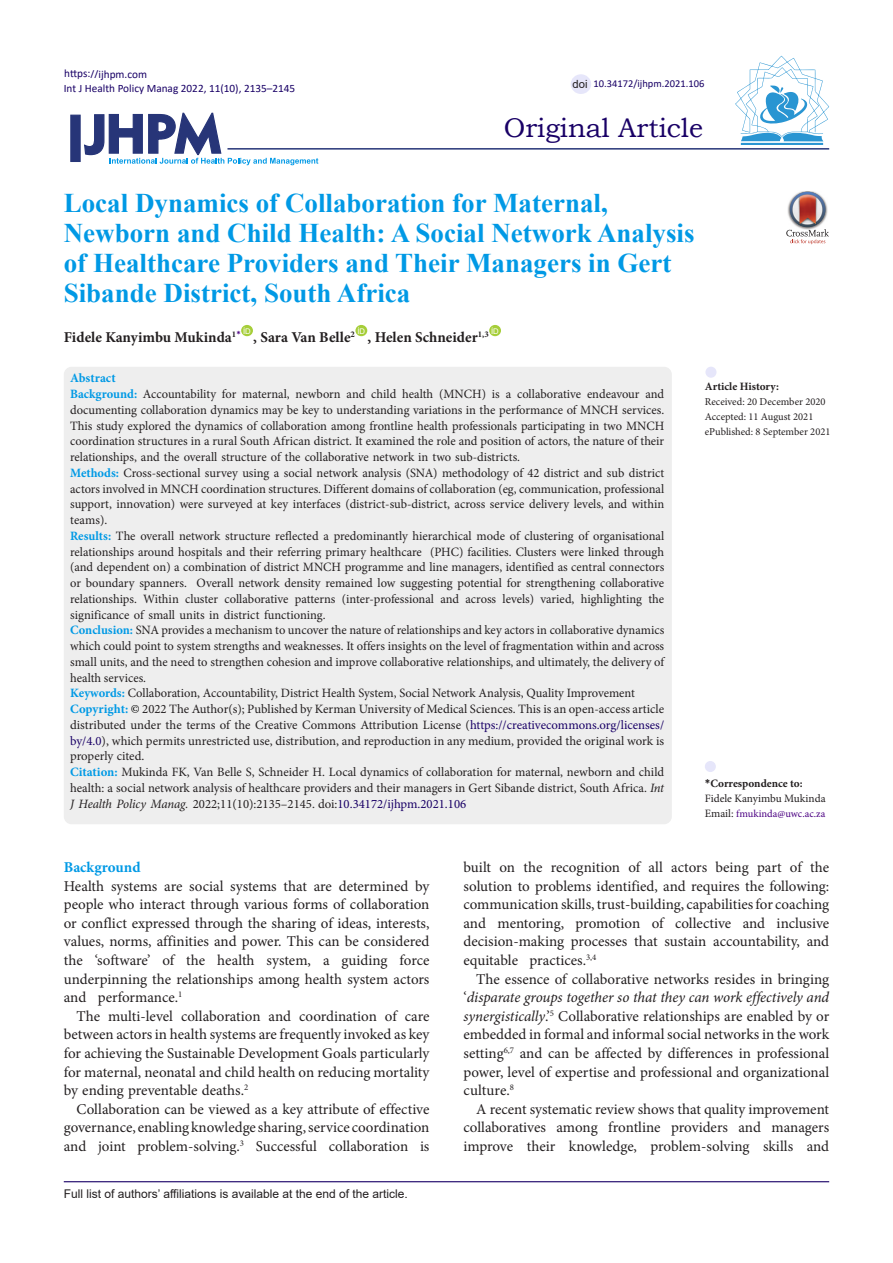
<style>
.page{position:relative;width:893px;height:1263px;background:#fff}
.page>*{position:absolute;margin:0;border:0;box-sizing:border-box;transform-origin:0 0}
.Default{font:700 27px/30px "Times New Roman";color:#0099e5}
.t1{font:27px "Bookman Old Style";color:#190066}
.t2{font:15px/18.6px "Minion Pro";letter-spacing:-.005em;color:#231f20;text-align:justify}
.Default-2{font:700 15px "Minion Pro";color:#231f20}
.heading_2{font:700 15px "Minion Pro";color:#0099e5}
.Default-3{font:12.75px/15.8px "Minion Pro";color:#231f20;text-align:justify}
.Default-4{font:700 12.75px "Minion Pro";color:#0099e5}
.t3{font:12px "Arial";color:#231f20}
.t4{font:11.25px "Calibri";color:#190066}
.t5{font:700 11.25px "Minion Pro";color:#231f20}
.t6{font:11.25px "Minion Pro";color:#231f20}
.t7{font:11.25px "Arial";color:#231f20}
.t8{font:10.5px "Minion Pro";color:#231f20}
.t9{font:10.5px "Minion Pro";color:#4b0082}
.t10{font:10.5px "Calibri";color:#190066}
.t11{font:7.8px "Arial";color:#fff}
.s1{font-weight:700;color:#0099e5}
.s2{color:#000}
.s3{color:#190066}
.s4{font-style:italic}
.s5{font-family:"Calibri"}
.s6{font-size:11.25px;color:#231f20}
</style>
<div class="page">
<svg style="left:84px;top:112px;width:234px;height:53px"></svg>
<div style="left:70px;top:115px;width:11px;height:47px;background:#273578;border:1px solid #273578"></div>
<div style="left:241px;top:325px;width:12px;height:11px;background:#a6ce39;border-radius:50%"></div>
<div style="left:355px;top:325px;width:12px;height:11px;background:#a6ce39;border-radius:50%"></div>
<div style="left:489px;top:325px;width:12px;height:11px;background:#a6ce39;border-radius:50%"></div>
<hr style="left:227px;top:148px;width:602px;height:2px;background:#273578">
<div style="left:64px;top:367px;width:608px;height:457px;background:#eee;border-radius:8px"></div>
<div style="left:705px;top:761px;width:11px;height:11px;background:#e6e6fa;border-radius:50%"></div>
<div style="left:705px;top:367px;width:11px;height:11px;background:#e6e6fa;border-radius:50%"></div>
<hr style="left:64px;top:1181px;width:765px;height:1px;background:#190066">
<hr style="left:741px;top:143px;width:82px;height:2px;background:#2995d2">
<svg style="left:735px;top:56px;width:94px;height:85px"></svg>
<div style="left:571px;top:74px;width:20px;height:20px;background:#e6e6fa;border-radius:50%"></div>
<img style="left:801px;top:191px;width:13px;height:1px">
<svg style="left:786px;top:192px;width:43px;height:52px"></svg>
<p class="t4" style="left:64px;top:66px;width:84px">https://ijhpm.com</p>
<p class="t4" style="left:64px;top:81px;width:233px">Int J Health Policy Manag 2022, 11(10), 2135–2145</p>
<p class="t7" style="left:573px;top:76px;width:17px">doi</p>
<p class="t10" style="left:593px;top:76px;width:112px">10.34172/ijhpm.2021.106</p>
<p class="t1" style="left:504px;top:110px;width:201px">Original Article</p>
<p class="Default" style="left:64px;top:188px;width:632px">Local Dynamics of Collaboration for Maternal, Newborn and Child Health: A Social Network Analysis of Healthcare Providers and Their Managers in Gert Sibande District, South Africa</p>
<p class="Default-2" style="left:64px;top:326px;width:178px">Fidele Kanyimbu Mukinda<sup>1</sup><sup>*</sup></p>
<p class="t11" style="left:243px;top:326px;width:9px">ID</p>
<p class="t11" style="left:357px;top:326px;width:9px">ID</p>
<p class="t11" style="left:491px;top:326px;width:9px">ID</p>
<p class="Default-2" style="left:253px;top:326px;width:103px">, Sara Van Belle<sup>2</sup></p>
<p class="Default-2" style="left:368px;top:326px;width:123px">, Helen Schneider<sup>1,3</sup></p>
<p class="Default-4" style="left:70px;top:369px;width:47px">Abstract</p>
<p class="Default-3" style="left:70px;top:386px;width:596px"><span class="s1">Background:</span> Accountability for maternal, newborn and child health (MNCH) is a collaborative endeavour and documenting collaboration dynamics may be key to understanding variations in the performance of MNCH services.<br>This study explored the dynamics of collaboration among frontline health professionals participating in two MNCH coordination structures in a rural South African district. It examined the role and position of actors, the nature of their relationships, and the overall structure of the collaborative network in two sub-districts.</p>
<p class="Default-3" style="left:70px;top:465px;width:596px"><span class="s1">Methods:</span> Cross-sectional survey using a social network analysis (SNA) methodology of 42 district and sub district actors involved in MNCH coordination structures. Different domains of collaboration (eg, communication, professional support, innovation) were surveyed at key interfaces (district-sub-district, across service delivery levels, and within teams).</p>
<p class="Default-3" style="left:70px;top:528px;width:596px"><span class="s1">Results:</span> The overall network structure reflected a predominantly hierarchical mode of clustering of organisational relationships around hospitals and their referring primary healthcare (PHC) facilities. Clusters were linked through (and dependent on) a combination of district MNCH programme and line managers, identified as central connectors or boundary spanners. Overall network density remained low suggesting potential for strengthening collaborative relationships. Within cluster collaborative patterns (inter-professional and across levels) varied, highlighting the significance of small units in district functioning.</p>
<p class="Default-3" style="left:70px;top:622px;width:596px"><span class="s1">Conclusion:</span> SNA provides a mechanism to uncover the nature of relationships and key actors in collaborative dynamics which could point to system strengths and weaknesses. It offers insights on the level of fragmentation within and across small units, and the need to strengthen cohesion and improve collaborative relationships, and ultimately, the delivery of health services.</p>
<p class="Default-3" style="left:70px;top:685px;width:566px"><span class="s1">Keywords:</span> Collaboration, Accountability, District Health System, Social Network Analysis, Quality Improvement</p>
<p class="Default-3" style="left:70px;top:701px;width:596px"><span class="s1">Copyright:</span> <span class="s2">©</span> 2022 The Author(s); Published by Kerman University of Medical Sciences. This is an open-access article distributed under the terms of the Creative Commons Attribution License (<span class="s3">https://creativecommons.org/licenses/ by/4.0</span>), which permits unrestricted use, distribution, and reproduction in any medium, provided the original work is properly cited.</p>
<p class="Default-3" style="left:70px;top:764px;width:596px"><span class="s1">Citation:</span> Mukinda FK, Van Belle S, Schneider H. Local dynamics of collaboration for maternal, newborn and child health: a social network analysis of healthcare providers and their managers in Gert Sibande district, South Africa. <span class="s4">Int J Health Policy Manag.</span> 2022;11(10):2135–2145. doi:<span class="s3">10.34172/ijhpm.2021.106</span></p>
<p class="t5" style="left:705px;top:775px;width:99px"><span class="s5">*</span>Correspondence to:</p>
<p class="t5" style="left:705px;top:378px;width:76px">Article History:</p>
<p class="t8" style="left:705px;top:394px;width:122px">Received: 20 December 2020</p>
<p class="t8" style="left:705px;top:409px;width:110px">Accepted: 11 August 2021</p>
<p class="t8" style="left:705px;top:424px;width:127px">ePublished: 8 September 2021</p>
<p class="t6" style="left:705px;top:791px;width:122px">Fidele Kanyimbu Mukinda</p>
<p class="t9" style="left:705px;top:807px;width:122px"><span class="s6">Email:</span> fmukinda@uwc.ac.za</p>
<p class="heading_2" style="left:64px;top:857px;width:78px">Background</p>
<p class="t2" style="left:64px;top:877px;width:367px">Health systems are social systems that are determined by people who interact through various forms of collaboration or conflict expressed through the sharing of ideas, interests, values, norms, affinities and power. This can be considered the ‘software’ of the health system, a guiding force underpinning the relationships among health system actors and performance.<sup>1</sup></p>
<p class="t2" style="left:64px;top:1007px;width:367px;text-indent:13px">The multi-level collaboration and coordination of care between actors in health systems are frequently invoked as key for achieving the Sustainable Development Goals particularly for maternal, neonatal and child health on reducing mortality by ending preventable deaths.<sup>2</sup></p>
<p class="t2" style="left:64px;top:1100px;width:367px;text-indent:13px">Collaboration can be viewed as a key attribute of effective governance, enabling knowledge sharing, service coordination and joint problem-solving.<sup>3</sup> Successful collaboration is</p>
<p class="t3" style="left:64px;top:1185px;width:346px">Full list of authors’ affiliations is available at the end of the article.</p>
<p class="t2" style="left:463px;top:858px;width:367px">built on the recognition of all actors being part of the solution to problems identified, and requires the following: communication skills, trust-building, capabilities for coaching and mentoring, promotion of collective and inclusive decision-making processes that sustain accountability, and equitable practices.<sup>3,4</sup></p>
<p class="t2" style="left:463px;top:970px;width:367px;text-indent:13px">The essence of collaborative networks resides in bringing ‘<span class="s4">disparate groups together so that they can work effectively and synergistically</span>.’<sup>5</sup> Collaborative relationships are enabled by or embedded in formal and informal social networks in the work setting<sup>6,7</sup> and can be affected by differences in professional power, level of expertise and professional and organizational culture.<sup>8</sup></p>
<p class="t2" style="left:463px;top:1100px;width:367px;text-indent:13px">A recent systematic review shows that quality improvement collaboratives among frontline providers and managers improve their knowledge, problem-solving skills and</p>
</div>
